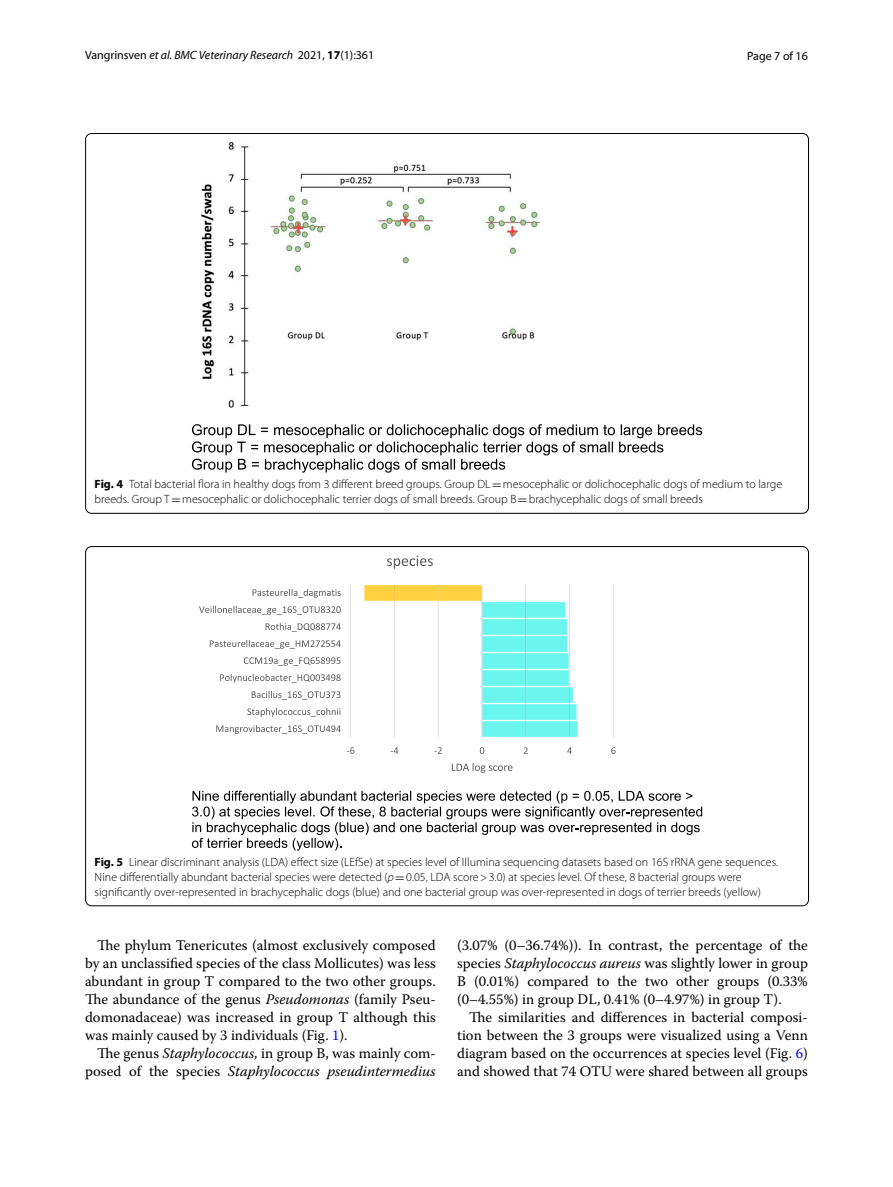
<style>
.page{position:relative;width:893px;height:1187px;background:#fff}
.page>*{position:absolute;margin:0;border:0;box-sizing:border-box;transform-origin:0 0}
.t1{font:14.7px/18px "Warnock Pro";color:#000;text-align:justify}
.t2{font:300 12px/15px "Myriad Pro";color:#000}
.t3{font:italic 12px "Myriad Pro";color:#000}
.t4{font:12px "Myriad Pro";color:#000}
.s1{font-style:normal}
.s2{font-weight:700;font-style:normal}
.s3{font-weight:700}
.s4{font-family:"MTSY";font-weight:400}
.s5{font-style:italic}
.s6{color:#00f}
</style>
<div class="page">
<img style="left:202px;top:142px;width:338px;height:265px">
<svg style="left:192px;top:424px;width:510px;height:48px"></svg>
<svg style="left:192px;top:790px;width:510px;height:60px"></svg>
<hr style="left:350px;top:584px;width:1px;height:153px;background:#d9d9d9">
<hr style="left:394px;top:584px;width:1px;height:153px;background:#d9d9d9">
<hr style="left:438px;top:584px;width:1px;height:153px;background:#d9d9d9">
<hr style="left:525px;top:584px;width:1px;height:153px;background:#d9d9d9">
<hr style="left:569px;top:584px;width:1px;height:153px;background:#d9d9d9">
<hr style="left:613px;top:584px;width:1px;height:153px;background:#d9d9d9">
<svg style="left:364px;top:585px;width:214px;height:151px"></svg>
<hr style="left:482px;top:584px;width:1px;height:153px;background:#d9d9d9">
<svg style="left:347px;top:747px;width:7px;height:6px"></svg>
<svg style="left:391px;top:747px;width:7px;height:6px"></svg>
<svg style="left:434px;top:747px;width:8px;height:6px"></svg>
<svg style="left:480px;top:747px;width:4px;height:6px"></svg>
<svg style="left:524px;top:747px;width:4px;height:6px"></svg>
<svg style="left:567px;top:747px;width:5px;height:6px"></svg>
<svg style="left:611px;top:747px;width:5px;height:6px"></svg>
<svg style="left:216px;top:725px;width:125px;height:8px"></svg>
<svg style="left:247px;top:708px;width:93px;height:8px"></svg>
<svg style="left:252px;top:691px;width:88px;height:7px"></svg>
<svg style="left:220px;top:674px;width:121px;height:8px"></svg>
<svg style="left:244px;top:657px;width:97px;height:8px"></svg>
<svg style="left:210px;top:640px;width:131px;height:8px"></svg>
<svg style="left:266px;top:623px;width:75px;height:8px"></svg>
<svg style="left:199px;top:606px;width:142px;height:8px"></svg>
<svg style="left:253px;top:589px;width:88px;height:8px"></svg>
<svg style="left:452px;top:763px;width:60px;height:9px"></svg>
<svg style="left:387px;top:555px;width:46px;height:13px"></svg>
<p class="t3" style="left:85px;top:48px;width:291px"><span class="s1">Vangrinsven</span> et al. BMC Veterinary Research <span class="s1">2021,</span> <span class="s2">17</span><span class="s1">(1):361</span></p>
<p class="t4" style="left:747px;top:48px;width:62px">Page 7 of 16</p>
<p class="t2" style="left:95px;top:476px;width:689px"><span class="s3">Fig. 4</span> Total bacterial flora in healthy dogs from 3 different breed groups. Group DL<span class="s4">=</span>mesocephalic or dolichocephalic dogs of medium to large breeds. Group T<span class="s4">=</span>mesocephalic or dolichocephalic terrier dogs of small breeds. Group B<span class="s4">=</span>brachycephalic dogs of small breeds</p>
<p class="t2" style="left:95px;top:854px;width:685px"><span class="s3">Fig. 5</span> Linear discriminant analysis (LDA) effect size (LEfSe) at species level of Illumina sequencing datasets based on 16S rRNA gene sequences.<br>Nine differentially abundant bacterial species were detected (<span class="s5">p</span><span class="s4">=</span>0.05, LDA score&gt;3.0) at species level. Of these, 8 bacterial groups were significantly over-represented in brachycephalic dogs (blue) and one bacterial group was over-represented in dogs of terrier breeds (yellow)</p>
<p class="t1" style="left:85px;top:935px;width:352px;text-indent:12px">The phylum Tenericutes (almost exclusively composed by an unclassified species of the class Mollicutes) was less abundant in group T compared to the two other groups.<br>The abundance of the genus <span class="s5">Pseudomonas</span> (family Pseu&shy;domonadaceae) was increased in group T although this was mainly caused by 3 individuals (Fig. <span class="s6">1</span>).</p>
<p class="t1" style="left:85px;top:1043px;width:352px;text-align:right">The genus <span class="s5">Staphylococcus,</span> in group B, was mainly com&shy;posed of the species <span class="s5">Staphylococcus pseudintermedius</span></p>
<p class="t1" style="left:457px;top:935px;width:352px">(3.07% (0–36.74%)). In contrast, the percentage of the species <span class="s5">Staphylococcus aureus</span> was slightly lower in group B (0.01%) compared to the two other groups (0.33% (0–4.55%) in group DL, 0.41% (0–4.97%) in group T).</p>
<p class="t1" style="left:457px;top:1007px;width:352px;text-indent:12px">The similarities and differences in bacterial composi&shy;tion between the 3 groups were visualized using a Venn diagram based on the occurrences at species level (Fig. <span class="s6">6</span>) and showed that 74 OTU were shared between all groups</p>
</div>
